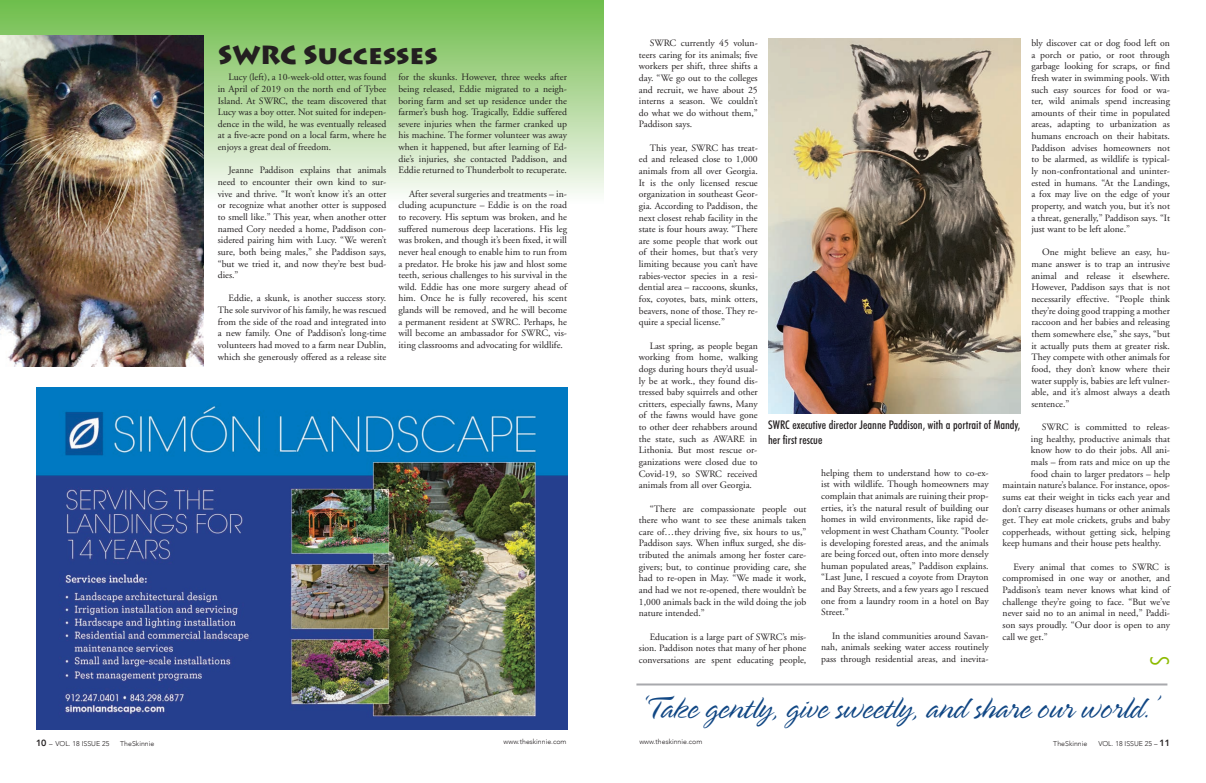
<style>
.page{position:relative;width:1206px;height:783px;background:#fff}
.page>*{position:absolute;margin:0;border:0;box-sizing:border-box;transform-origin:0 0}
.t1{font:300 35px "Bustamalaka";color:#114784}
.t2{font:900 26px "Lithos Pro";color:#231f20}
.t3{font:300 condensed 26px "Futura BT";color:#8dbb00}
.Cutline{font:500 condensed 12px/14.4px "Futura BT";color:#231f20}
.body_copy{font:9.7px/11.6px "Adobe Garamond";color:#231f20;text-align:justify}
.t4{font:300 7px "Avenir";color:#231f20}
.s1{font-weight:800;font-size:9px}
</style>
<div class="page">
<div style="left:0;top:0;width:604px;height:203px;background:linear-gradient(to bottom,#6dbb48,#fbfaf8)"></div>
<img style="left:0;top:36px;width:203px;height:331px">
<img style="left:36px;top:387px;width:531px;height:342px">
<img style="left:769px;top:39px;width:252px;height:375px">
<hr style="left:636px;top:684px;width:531px;height:2px;background:#a8a9ad">
<p class="t2" style="left:218px;top:39px;width:221px">SWRC Successes</p>
<p class="body_copy" style="left:218px;top:72px;width:170px;text-indent:11px">Lucy (left), a 10-week-old otter, was found in April of 2019 on the north end of Tybee Island. At SWRC, the team discovered that Lucy was a boy otter. Not suited for indepen&shy;dence in the wild, he was eventually released at a five-acre pond on a local farm, where he enjoys a great deal of freedom.</p>
<p class="body_copy" style="left:218px;top:165px;width:170px;text-indent:11px">Jeanne Paddison explains that animals need to encounter their own kind to sur&shy;vive and thrive. “It won’t know it’s an otter or recognize what another otter is supposed to smell like.” This year, when another otter named Cory needed a home, Paddison con&shy;sidered pairing him with Lucy. “We weren’t sure, both being males,” she Paddison says, “but we tried it, and now they’re best bud&shy;dies.”</p>
<p class="body_copy" style="left:218px;top:293px;width:170px;text-indent:11px">Eddie, a skunk, is another success story.<br>The sole survivor of his family, he was rescued from the side of the road and integrated into a new family. One of Paddison’s long-time volunteers had moved to a farm near Dublin, which she generously offered as a release site</p>
<p class="body_copy" style="left:398px;top:72px;width:170px">for the skunks. However, three weeks after being released, Eddie migrated to a neigh&shy;boring farm and set up residence under the farmer’s bush hog. Tragically, Eddie suffered severe injuries when the farmer cranked up his machine. The former volunteer was away when it happened, but after learning of Ed&shy;die’s injuries, she contacted Paddison, and Eddie returned to Thunderbolt to recuperate.</p>
<p class="body_copy" style="left:398px;top:188px;width:170px;text-indent:11px">After several surgeries and treatments – in&shy;cluding acupuncture – Eddie is on the road to recovery. His septum was broken, and he suffered numerous deep lacerations. His leg was broken, and though it’s been fixed, it will never heal enough to enable him to run from a predator. He broke his jaw and hlost some teeth, serious challenges to his survival in the wild. Eddie has one more surgery ahead of him. Once he is fully recovered, his scent glands will be removed, and he will become a permanent resident at SWRC. Perhaps, he will become an ambassador for SWRC, vis&shy;iting classrooms and advocating for wildlife.</p>
<p class="body_copy" style="left:639px;top:37px;width:120px;text-indent:11px">SWRC currently 45 volun&shy;teers caring for its animals; five workers per shift, three shifts a day. “We go out to the colleges and recruit, we have about 25 interns a season. We couldn’t do what we do without them,” Paddison says.</p>
<p class="body_copy" style="left:639px;top:142px;width:120px;text-indent:11px">This year, SWRC has treat&shy;ed and released close to 1,000 animals from all over Georgia.<br>It is the only licensed rescue organization in southeast Geor&shy;gia. According to Paddison, the next closest rehab facility in the state is four hours away. “There are some people that work out of their homes, but that’s very limiting because you can’t have rabies-vector species in a resi&shy;dential area – raccoons, skunks, fox, coyotes, bats, mink otters, beavers, none of those. They re&shy;quire a special license.”</p>
<p class="body_copy" style="left:639px;top:340px;width:120px;text-indent:11px">Last spring, as people began working from home, walking dogs during hours they’d usual&shy;ly be at work., they found dis&shy;tressed baby squirrels and other critters, especially fawns, Many of the fawns would have gone to other deer rehabbers around the state, such as AWARE in Lithonia. But most rescue or&shy;ganizations were closed due to Covid-19, so SWRC received animals from all over Georgia.</p>
<p class="body_copy" style="left:639px;top:503px;width:169px;text-indent:11px">“There are compassionate people out there who want to see these animals taken care of…they driving five, six hours to us,” Paddison says. When influx surged, she dis&shy;tributed the animals among her foster care&shy;givers; but, to continue providing care, she had to re-open in May. “We made it work, and had we not re-opened, there wouldn’t be 1,000 animals back in the wild doing the job nature intended.”</p>
<p class="body_copy" style="left:639px;top:631px;width:169px;text-indent:11px">Education is a large part of SWRC’s mis&shy;sion. Paddison notes that many of her phone conversations are spent educating people,</p>
<p class="body_copy" style="left:1031px;top:37px;width:140px">bly discover cat or dog food left on a porch or patio, or root through garbage looking for scraps, or find fresh water in swimming pools. With such easy sources for food or wa&shy;ter, wild animals spend increasing amounts of their time in populated areas, adapting to urbanization as humans encroach on their habitats.<br>Paddison advises homeowners not to be alarmed, as wildlife is typical&shy;ly non-confrontational and uninter&shy;ested in humans. “At the Landings, a fox may live on the edge of your property, and watch you, but it’s not a threat, generally,” Paddison says. “It just want to be left alone.”</p>
<p class="body_copy" style="left:1031px;top:247px;width:140px;text-indent:11px">One might believe an easy, hu&shy;mane answer is to trap an intrusive animal and release it elsewhere.<br>However, Paddison says that is not necessarily effective. “People think they’re doing good trapping a mother raccoon and her babies and releasing them somewhere else,” she says, “but it actually puts them at greater risk.<br>They compete with other animals for food, they don’t know where their water supply is, babies are left vulner&shy;able, and it’s almost always a death sentence.”</p>
<p class="body_copy" style="left:1042px;top:421px;width:130px">SWRC is committed to releas-</p>
<p class="body_copy" style="left:1031px;top:433px;width:140px">ing healthy, productive animals that</p>
<p class="body_copy" style="left:1031px;top:445px;width:141px">know how to do their jobs. All ani-</p>
<p class="body_copy" style="left:1031px;top:456px;width:141px">mals – from rats and mice on up the</p>
<p class="body_copy" style="left:1031px;top:468px;width:141px">food chain to larger predators – help</p>
<p class="body_copy" style="left:1003px;top:480px;width:169px">maintain nature’s balance. For instance, opos-</p>
<p class="body_copy" style="left:1003px;top:491px;width:169px">sums eat their weight in ticks each year and</p>
<p class="body_copy" style="left:1003px;top:503px;width:169px">don’t carry diseases humans or other animals</p>
<p class="body_copy" style="left:1003px;top:515px;width:169px">get. They eat mole crickets, grubs and baby</p>
<p class="body_copy" style="left:1003px;top:526px;width:169px">copperheads, without getting sick, helping</p>
<p class="body_copy" style="left:1003px;top:538px;width:160px">keep humans and their house pets healthy.</p>
<p class="body_copy" style="left:1003px;top:561px;width:169px;text-indent:11px">Every animal that comes to SWRC is compromised in one way or another, and Paddison’s team never knows what kind of challenge they’re going to face. “But we’ve never said no to an animal in need,” Paddi&shy;son says proudly. “Our door is open to any call we get.”</p>
<p class="Cutline" style="left:768px;top:418px;width:254px">SWRC executive director Jeanne Paddison, with a portrait of Mandy, her first rescue</p>
<p class="body_copy" style="left:821px;top:467px;width:169px">helping them to understand how to co-ex&shy;ist with wildlife. Though homeowners may complain that animals are ruining their prop&shy;erties, it’s the natural result of building our homes in wild environments, like rapid de&shy;velopment in west Chatham County. “Pooler is developing forested areas, and the animals are being forced out, often into more densely human populated areas,” Paddison explains. “Last June, I rescued a coyote from Drayton and Bay Streets, and a few years ago I rescued one from a laundry room in a hotel on Bay Street.”</p>
<p class="body_copy" style="left:821px;top:630px;width:169px;text-indent:11px">In the island communities around Savan&shy;nah, animals seeking water access routinely pass through residential areas, and inevita-</p>
<p class="t3" style="left:1176px;top:656px;width:11px;rotate:90deg">S</p>
<p class="t1" style="left:638px;top:680px;width:521px">‘Take gently, give sweetly, and share our world.’</p>
<p class="t4" style="left:36px;top:740px;width:75px"><span class="s1">10</span> – VOL. 18 ISSUE 25</p>
<p class="t4" style="left:120px;top:740px;width:36px">TheSkinnie</p>
<p class="t4" style="left:504px;top:738px;width:65px">www.theskinnie.com</p>
<p class="t4" style="left:639px;top:738px;width:65px">www.theskinnie.com</p>
<p class="t4" style="left:1053px;top:740px;width:36px">TheSkinnie</p>
<p class="t4" style="left:1098px;top:740px;width:73px">VOL. 18 ISSUE 25 – <span class="s1">11</span></p>
</div>
